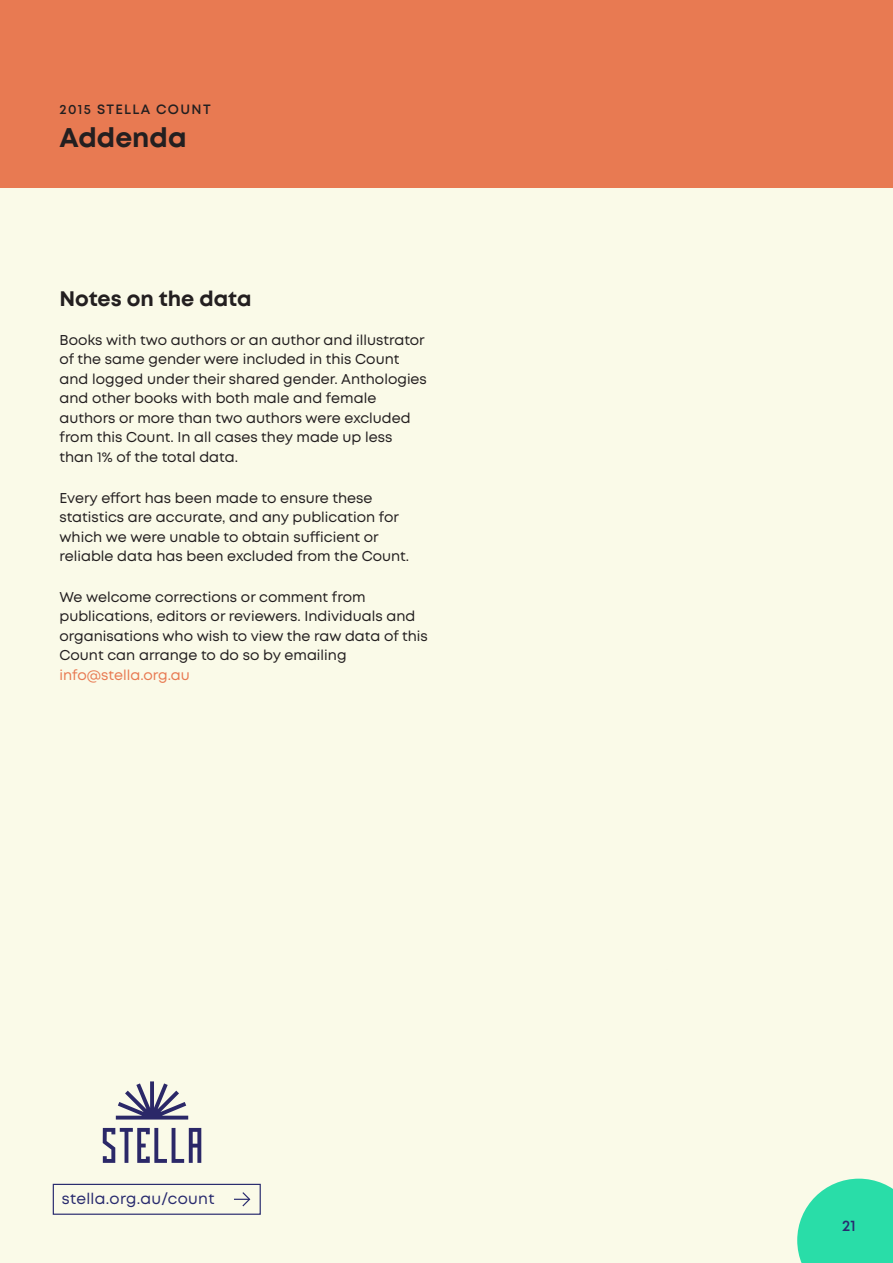
<style>
.page{position:relative;width:893px;height:1263px;background:#fafae8}
.page>*{position:absolute;margin:0;border:0;box-sizing:border-box;transform-origin:0 0}
.t1{font:700 27px "Mont";color:#231f20}
.t2{font:700 21px "Mont";color:#231f20}
.t3{font:15.45px "Mont";letter-spacing:.02em;color:#282a6e}
.t4{font:600 15.45px "Mont";color:#282a6e}
.t5{font:14.25px/19.5px "Mont";color:#231f20}
.t6{font:14.25px "Mont";color:#e87a52}
.t7{font:600 13.5px "Mont";letter-spacing:.1em;color:#231f20}
</style>
<div class="page">
<svg style="left:797px;top:1179px;width:96px;height:84px;background:#42e0af"></svg>
<div style="left:0;top:0;width:893px;height:188px;background:#e87a52"></div>
<div style="left:53px;top:1184px;width:208px;height:31px;border:1px solid #282a6e"></div>
<svg style="left:234px;top:1192px;width:17px;height:15px"></svg>
<svg style="left:116px;top:1081px;width:72px;height:38px"></svg>
<svg style="left:103px;top:1128px;width:98px;height:35px"></svg>
<p class="t7" style="left:60px;top:101px;width:153px">2015 STELLA COUNT</p>
<h1 class="t1" style="left:60px;top:120px;width:129px">Addenda</h1>
<h2 class="t2" style="left:60px;top:285px;width:194px">Notes on the data</h2>
<p class="t5" style="left:60px;top:330px;width:369px">Books with two authors or an author and illustrator of the same gender were included in this Count and logged under their shared gender. Anthologies and other books with both male and female authors or more than two authors were excluded from this Count. In all cases they made up less than 1% of the total data.</p>
<p class="t5" style="left:60px;top:488px;width:351px">Every effort has been made to ensure these statistics are accurate, and any publication for which we were unable to obtain sufficient or reliable data has been excluded from the Count.</p>
<p class="t5" style="left:60px;top:587px;width:370px">We welcome corrections or comment from publications, editors or reviewers. Individuals and organisations who wish to view the raw data of this Count can arrange to do so by emailing</p>
<p class="t6" style="left:60px;top:666px;width:132px">info@stella.org.au</p>
<p class="t3" style="left:62px;top:1188px;width:154px">stella.org.au/count</p>
<p class="t4" style="left:842px;top:1215px;width:15px">21</p>
</div>
